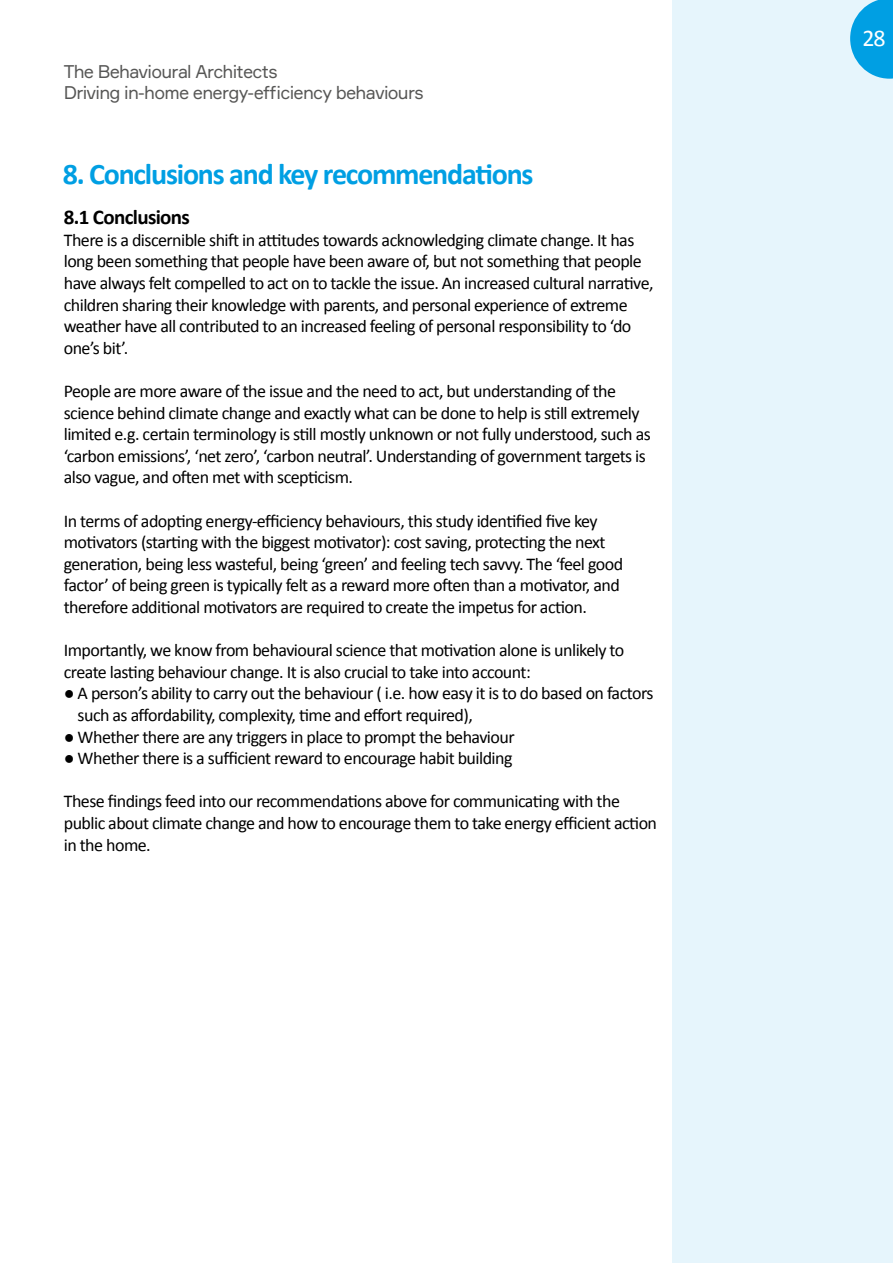
<style>
.page{position:relative;width:893px;height:1263px;background:#fff}
.page>*{position:absolute;margin:0;border:0;box-sizing:border-box;transform-origin:0 0}
.t1{font:700 30px "Calibri";letter-spacing:-.04em;color:#009fe3}
.t2{font:24px "Calibri";color:#fff}
.t3{font:700 21px "Calibri";letter-spacing:-.03em;color:#000}
.t4{font:18px/21.6px "Calibri";letter-spacing:-.03em;color:#000}
.t5{font:18px/21.6px "Formular";letter-spacing:-.04em;color:#575756}
</style>
<div class="page">
<div style="left:673px;top:0;width:220px;height:1263px;background:#e6f5fc"></div>
<svg style="left:850px;top:0;width:43px;height:79px"></svg>
<p class="t5" style="left:64px;top:60px;width:361px">The Behavioural Architects<br>Driving in-home energy-efficiency behaviours</p>
<h1 class="t1" style="left:63px;top:155px;width:472px">8. Conclusions and key recommendations</h1>
<p class="t3" style="left:64px;top:204px;width:128px">8.1 Conclusions</p>
<p class="t4" style="left:64px;top:229px;width:591px">There is a discernible shift in attitudes towards acknowledging climate change. It has long been something that people have been aware of, but not something that people have always felt compelled to act on to tackle the issue. An increased cultural narrative, children sharing their knowledge with parents, and personal experience of extreme weather have all contributed to an increased feeling of personal responsibility to ‘do one’s bit’.</p>
<p class="t4" style="left:64px;top:380px;width:588px">People are more aware of the issue and the need to act, but understanding of the science behind climate change and exactly what can be done to help is still extremely limited e.g. certain terminology is still mostly unknown or not fully understood, such as ‘carbon emissions’, ‘net zero’, ‘carbon neutral’. Understanding of government targets is also vague, and often met with scepticism.</p>
<p class="t4" style="left:64px;top:510px;width:561px">In terms of adopting energy-efficiency behaviours, this study identified five key motivators (starting with the biggest motivator): cost saving, protecting the next generation, being less wasteful, being ‘green’ and feeling tech savvy. The ‘feel good factor’ of being green is typically felt as a reward more often than a motivator, and therefore additional motivators are required to create the impetus for action.</p>
<p class="t4" style="left:64px;top:639px;width:562px">Importantly, we know from behavioural science that motivation alone is unlikely to create lasting behaviour change. It is also crucial to take into account:</p>
<p class="t4" style="left:78px;top:683px;width:577px;text-indent:-14px">● A person’s ability to carry out the behaviour ( i.e. how easy it is to do based on factors such as affordability, complexity, time and effort required),</p>
<p class="t4" style="left:64px;top:726px;width:452px">● Whether there are any triggers in place to prompt the behaviour</p>
<p class="t4" style="left:64px;top:747px;width:450px">● Whether there is a sufficient reward to encourage habit building</p>
<p class="t4" style="left:64px;top:791px;width:595px">These findings feed into our recommendations above for communicating with the public about climate change and how to encourage them to take energy efficient action in the home.</p>
<h2 class="t2" style="left:862px;top:23px;width:25px">28</h2>
</div>
